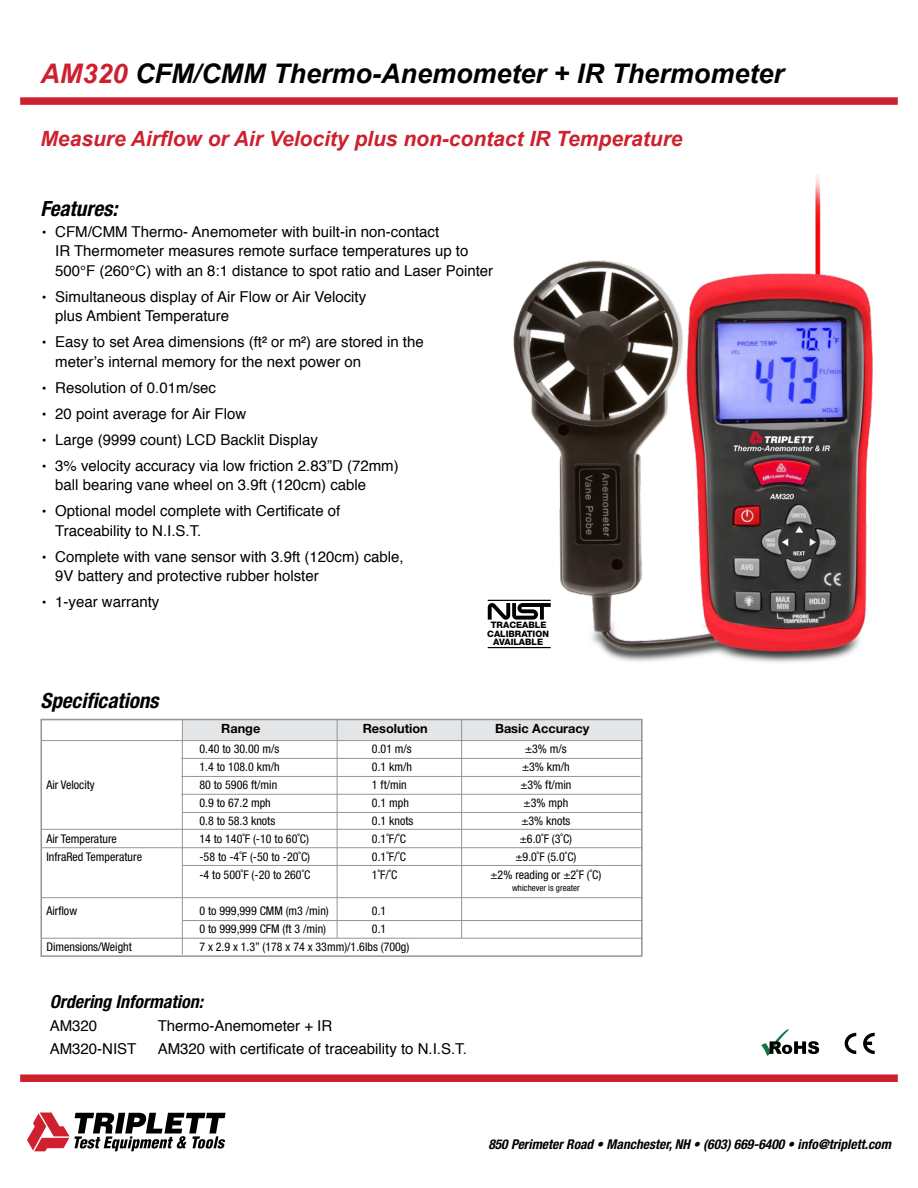
<style>
.page{position:relative;width:918px;height:1188px;background:#fff}
.page>*{position:absolute;margin:0;border:0;box-sizing:border-box;transform-origin:0 0}
.t1{font:italic 700 27px "Arial";color:#000}
.t2{font:italic 700 21px "Arial";color:#ce202f}
.t3{font:italic 700 condensed 21px "Helvetica Neue LT Std";color:#000}
.t4{font:italic 700 condensed 18px "Helvetica Neue LT Std";color:#000}
.t5{font:15px/19.5px "Helvetica";color:#000}
.t6{font:italic 700 condensed 13.5px "Helvetica Neue LT Std";color:#000}
.t7{font:700 12.75px "Helvetica Neue";color:#000}
.t8{font:condensed 12px "Helvetica Neue LT Std";color:#000}
.t9{font:condensed 9px "Helvetica Neue LT Std";color:#000}
.t10{font:800 8.85px/8.6px "Helvetica Neue LT Std";color:#000;text-align:center}
.s1{color:#ce202f}
.s2{font-size:13.5px}
</style>
<div class="page">
<div style="left:20px;top:97px;width:878px;height:8px;background:#ce202f"></div>
<svg style="left:27px;top:1113px;width:199px;height:38px"></svg>
<hr style="left:42px;top:847px;width:601px;height:1px;background:#939598">
<hr style="left:182px;top:865px;width:461px;height:1px;background:#939598">
<hr style="left:42px;top:897px;width:601px;height:1px;background:#939598">
<hr style="left:182px;top:920px;width:461px;height:1px;background:#939598">
<hr style="left:42px;top:938px;width:601px;height:1px;background:#939598">
<hr style="left:181px;top:776px;width:459px;height:1px;background:#939598">
<hr style="left:181px;top:758px;width:462px;height:1px;background:#939598">
<hr style="left:42px;top:829px;width:600px;height:1px;background:#939598">
<hr style="left:181px;top:794px;width:461px;height:1px;background:#939598">
<hr style="left:182px;top:812px;width:461px;height:1px;background:#939598">
<div style="left:20px;top:1074px;width:878px;height:8px;background:#ce202f"></div>
<img style="left:509px;top:175px;width:364px;height:488px">
<div style="left:183px;top:719px;width:459px;height:21px;background:#e4e5e6"></div>
<hr style="left:42px;top:740px;width:600px;height:1px;background:#939598">
<div style="left:41px;top:719px;width:602px;height:238px;border:2px solid #939598"></div>
<hr style="left:337px;top:719px;width:1px;height:219px;background:#939598">
<hr style="left:461px;top:719px;width:1px;height:219px;background:#939598">
<hr style="left:182px;top:719px;width:1px;height:236px;background:#939598">
<svg style="left:488px;top:603px;width:63px;height:17px"></svg>
<hr style="left:488px;top:647px;width:63px;height:1px;background:#000">
<hr style="left:488px;top:600px;width:63px;height:1px;background:#000">
<svg style="left:761px;top:1029px;width:58px;height:27px"></svg>
<svg style="left:845px;top:1033px;width:11px;height:21px"></svg>
<svg style="left:863px;top:1033px;width:12px;height:21px"></svg>
<h1 class="t1" style="left:40px;top:58px;width:745px"><span class="s1">AM320</span> CFM/CMM Thermo-Anemometer + IR Thermometer</h1>
<h2 class="t2" style="left:40px;top:125px;width:644px">Measure Air昀氀ow or Air Velocity plus non-contact IR Temperature</h2>
<h2 class="t3" style="left:40px;top:201px;width:78px">Features:</h2>
<p class="t5" style="left:55px;top:222px;width:440px;text-indent:-13px"><span class="s2">•</span> CFM/CMM Thermo- Anemometer with built-in non-contact<br>IR Thermometer measures remote surface temperatures up to<br>500°F (260°C) with an 8:1 distance to spot ratio and Laser Pointer</p>
<p class="t5" style="left:55px;top:287px;width:312px;text-indent:-14px"><span class="s2">•</span> Simultaneous display of Air Flow or Air Velocity plus Ambient Temperature</p>
<p class="t5" style="left:55px;top:333px;width:370px;text-indent:-14px"><span class="s2">•</span> Easy to set Area dimensions (ft² or m²) are stored in the meter’s internal memory for the next power on</p>
<p class="t5" style="left:42px;top:378px;width:176px"><span class="s2">•</span> Resolution of 0.01m/sec</p>
<p class="t5" style="left:42px;top:404px;width:206px"><span class="s2">•</span> 20 point average for Air Flow</p>
<p class="t5" style="left:42px;top:430px;width:278px"><span class="s2">•</span> Large (9999 count) LCD Backlit Display</p>
<p class="t5" style="left:55px;top:456px;width:345px;text-indent:-14px"><span class="s2">•</span> 3% velocity accuracy via low friction 2.83”D (72mm) ball bearing vane wheel on 3.9ft (120cm) cable</p>
<p class="t5" style="left:55px;top:502px;width:287px;text-indent:-14px"><span class="s2">•</span> Optional model complete with Certi昀椀cate of<br>Traceability to N.I.S.T.</p>
<p class="t5" style="left:55px;top:547px;width:350px;text-indent:-14px"><span class="s2">•</span> Complete with vane sensor with 3.9ft (120cm) cable,<br>9V battery and protective rubber holster</p>
<p class="t5" style="left:42px;top:593px;width:119px"><span class="s2">•</span> 1-year warranty</p>
<p class="t10" style="left:487px;top:621px;width:63px">TRACEABLE<br>CALIBRATION<br>AVAILABLE</p>
<h2 class="t3" style="left:40px;top:692px;width:120px">Specifications</h2>
<p class="t7" style="left:221px;top:724px;width:41px">Range</p>
<p class="t7" style="left:363px;top:724px;width:67px">Resolution</p>
<p class="t7" style="left:495px;top:724px;width:96px">Basic Accuracy</p>
<p class="t8" style="left:199px;top:744px;width:82px">0.40 to 30.00 m/s</p>
<p class="t8" style="left:372px;top:744px;width:41px">0.01 m/s</p>
<p class="t8" style="left:525px;top:744px;width:43px">±3% m/s</p>
<p class="t8" style="left:199px;top:762px;width:82px">1.4 to 108.0 km/h</p>
<p class="t8" style="left:372px;top:762px;width:42px">0.1 km/h</p>
<p class="t8" style="left:522px;top:762px;width:49px">±3% km/h</p>
<p class="t8" style="left:46px;top:780px;width:50px">Air Velocity</p>
<p class="t8" style="left:199px;top:780px;width:79px">80 to 5906 ft/min</p>
<p class="t8" style="left:372px;top:780px;width:36px">1 ft/min</p>
<p class="t8" style="left:520px;top:780px;width:53px">±3% ft/min</p>
<p class="t8" style="left:199px;top:798px;width:73px">0.9 to 67.2 mph</p>
<p class="t8" style="left:372px;top:798px;width:39px">0.1 mph</p>
<p class="t8" style="left:524px;top:798px;width:46px">±3% mph</p>
<p class="t8" style="left:199px;top:816px;width:77px">0.8 to 58.3 knots</p>
<p class="t8" style="left:372px;top:816px;width:43px">0.1 knots</p>
<p class="t8" style="left:521px;top:816px;width:51px">±3% knots</p>
<p class="t8" style="left:46px;top:834px;width:72px">Air Temperature</p>
<p class="t8" style="left:199px;top:834px;width:111px">14 to 140˚F (-10 to 60˚C)</p>
<p class="t8" style="left:372px;top:834px;width:36px">0.1˚F/˚C</p>
<p class="t8" style="left:520px;top:834px;width:54px">±6.0˚F (3˚C)</p>
<p class="t8" style="left:46px;top:852px;width:97px">InfraRed Temperature</p>
<p class="t8" style="left:199px;top:852px;width:112px">-58 to -4˚F (-50 to -20˚C)</p>
<p class="t8" style="left:372px;top:852px;width:36px">0.1˚F/˚C</p>
<p class="t8" style="left:515px;top:852px;width:63px">±9.0˚F (5.0˚C)</p>
<p class="t8" style="left:199px;top:870px;width:112px">-4 to 500˚F (-20 to 260˚C</p>
<p class="t8" style="left:372px;top:870px;width:27px">1˚F/˚C</p>
<p class="t8" style="left:490px;top:870px;width:112px">±2% reading or ±2˚F (˚C)</p>
<p class="t9" style="left:512px;top:884px;width:69px">whichever is greater</p>
<p class="t8" style="left:46px;top:906px;width:32px">Airflow</p>
<p class="t8" style="left:199px;top:906px;width:131px">0 to 999,999 CMM (m3 /min)</p>
<p class="t8" style="left:372px;top:906px;width:16px">0.1</p>
<p class="t8" style="left:199px;top:924px;width:128px">0 to 999,999 CFM (ft 3 /min)</p>
<p class="t8" style="left:372px;top:924px;width:16px">0.1</p>
<p class="t8" style="left:46px;top:942px;width:87px">Dimensions/Weight</p>
<p class="t8" style="left:199px;top:942px;width:211px">7 x 2.9 x 1.3” (178 x 74 x 33mm)/1.6lbs (700g)</p>
<p class="t4" style="left:50px;top:995px;width:155px">Ordering Information:</p>
<p class="t5" style="left:50px;top:1016px;width:49px">AM320</p>
<p class="t5" style="left:158px;top:1016px;width:176px">Thermo-Anemometer + IR</p>
<p class="t5" style="left:50px;top:1039px;width:88px">AM320-NIST</p>
<p class="t5" style="left:158px;top:1039px;width:311px">AM320 with certi昀椀cate of traceability to N.I.S.T.</p>
<p class="t6" style="left:488px;top:1139px;width:404px">850 Perimeter Road • Manchester, NH • (603) 669-6400 • info@triplett.com</p>
</div>
